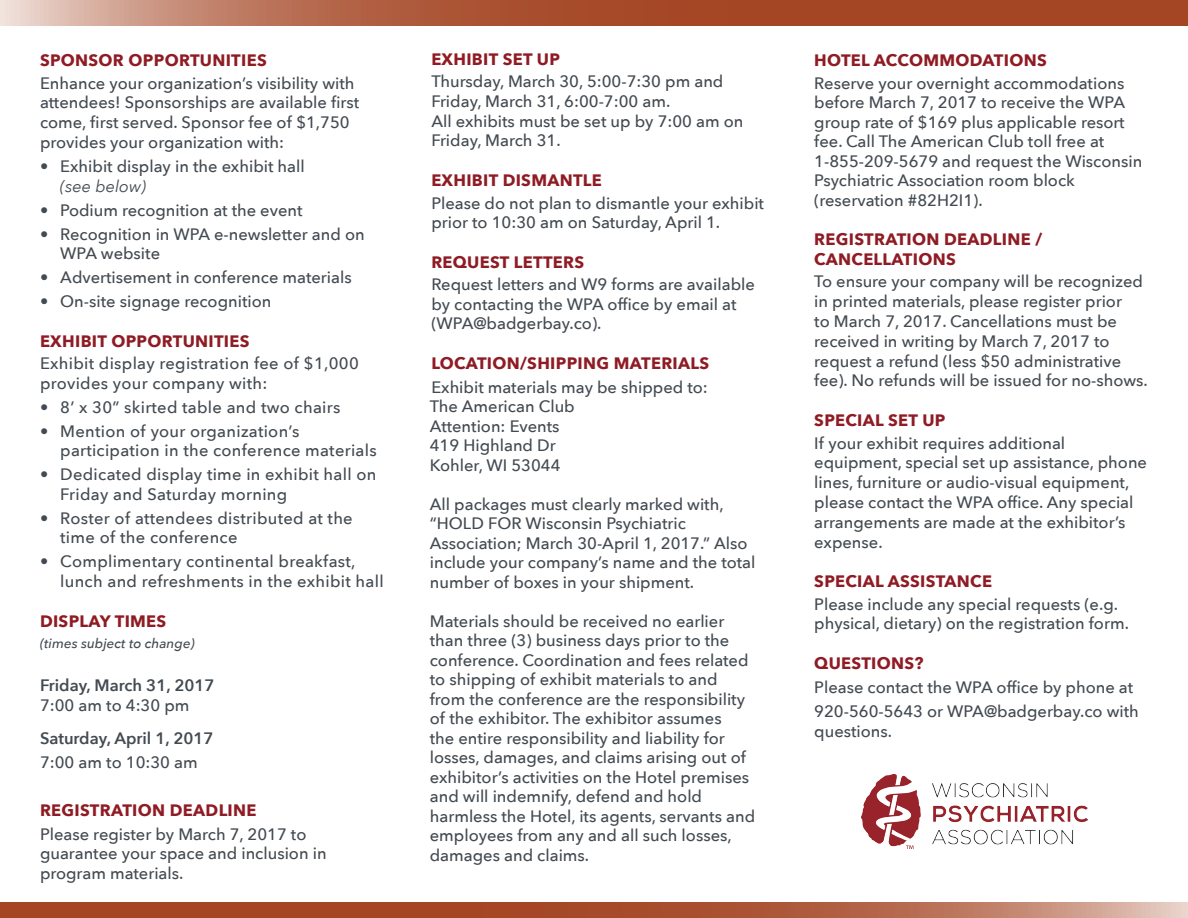
<style>
.page{position:relative;width:1188px;height:918px;background:#fff}
.page>*{position:absolute;margin:0;border:0;box-sizing:border-box;transform-origin:0 0}
.t1{font:500 16.5px/19.5px "Avenir Next";color:#434a51}
.t2{font:500 16.5px/19.5px "Avenir Next";letter-spacing:.02em;color:#434a51}
.t3{font:700 16.5px/19.8px "Avenir Next";letter-spacing:.02em;color:#8f1b24}
.t4{font:600 16.5px "Avenir Next";color:#434a51}
.t5{font:italic 500 13.5px "Avenir Next";color:#434a51}
.s1{font-weight:700;color:#8f1b24}
.s2{font-weight:400;font-style:italic}
</style>
<div class="page">
<img style="left:861px;top:775px;width:227px;height:73px">
<svg style="left:0;top:0;width:1188px;height:26px;background:#b16043"></svg>
<svg style="left:0;top:902px;width:1188px;height:16px;background:#af5d3f"></svg>
<p class="t1" style="left:40px;top:49px;width:316px;line-height:22.5px"><span class="s1">SPONSOR OPPORTUNITIES<br></span>Enhance your organization’s visibility with</p>
<p class="t1" style="left:40px;top:92px;width:321px">attendees! Sponsorships are available first come, first served. Sponsor fee of $1,750 provides your organization with:</p>
<p class="t1" style="left:60px;top:156px;width:246px;text-indent:-20px">• Exhibit display in the exhibit hall <span class="s2">(see below)</span></p>
<p class="t1" style="left:40px;top:200px;width:264px">• Podium recognition at the event</p>
<p class="t1" style="left:60px;top:224px;width:306px;text-indent:-20px">• Recognition in WPA e-newsletter and on<br>WPA website</p>
<p class="t1" style="left:40px;top:267px;width:313px">• Advertisement in conference materials</p>
<p class="t1" style="left:40px;top:291px;width:233px">• On-site signage recognition</p>
<p class="t3" style="left:40px;top:331px;width:211px">EXHIBIT OPPORTUNITIES</p>
<p class="t2" style="left:40px;top:353px;width:320px">Exhibit display registration fee of $1,000 provides your company with:</p>
<p class="t2" style="left:40px;top:397px;width:302px">• 8’ x 30” skirted table and two chairs</p>
<p class="t2" style="left:60px;top:421px;width:318px;text-indent:-20px">• Mention of your organization’s participation in the conference materials</p>
<p class="t2" style="left:60px;top:464px;width:318px;text-indent:-20px">• Dedicated display time in exhibit hall on<br>Friday and Saturday morning</p>
<p class="t2" style="left:60px;top:508px;width:294px;text-indent:-20px">• Roster of attendees distributed at the time of the conference</p>
<p class="t2" style="left:60px;top:551px;width:325px;text-indent:-20px">• Complimentary continental breakfast, lunch and refreshments in the exhibit hall</p>
<p class="t3" style="left:40px;top:611px;width:128px">DISPLAY TIMES</p>
<p class="t5" style="left:40px;top:631px;width:156px">(times subject to change)</p>
<p class="t4" style="left:40px;top:671px;width:176px">Friday, March 31, 2017</p>
<p class="t1" style="left:40px;top:695px;width:151px">7:00 am to 4:30 pm</p>
<p class="t4" style="left:40px;top:724px;width:175px">Saturday, April 1, 2017</p>
<p class="t1" style="left:40px;top:752px;width:159px">7:00 am to 10:30 am</p>
<p class="t3" style="left:40px;top:800px;width:218px">REGISTRATION DEADLINE</p>
<p class="t1" style="left:40px;top:824px;width:268px">Please register by March 7, 2017 to</p>
<p class="t1" style="left:40px;top:843px;width:288px">guarantee your space and inclusion in program materials.</p>
<p class="t3" style="left:431px;top:49px;width:130px">EXHIBIT SET UP</p>
<p class="t1" style="left:431px;top:71px;width:294px">Thursday, March 30, 5:00-7:30 pm and<br>Friday, March 31, 6:00-7:00 am.</p>
<p class="t1" style="left:431px;top:110px;width:314px">All exhibits must be set up by 7:00 am on<br>Friday, March 31.</p>
<p class="t3" style="left:431px;top:170px;width:172px">EXHIBIT DISMANTLE</p>
<p class="t1" style="left:431px;top:192px;width:334px">Please do not plan to dismantle your exhibit prior to 10:30 am on Saturday, April 1.</p>
<p class="t3" style="left:431px;top:252px;width:154px">REQUEST LETTERS</p>
<p class="t1" style="left:431px;top:274px;width:325px">Request letters and W9 forms are available by contacting the WPA office by email at (WPA@badgerbay.co).</p>
<p class="t3" style="left:431px;top:353px;width:279px">LOCATION/SHIPPING MATERIALS</p>
<p class="t1" style="left:431px;top:377px;width:278px">Exhibit materials may be shipped to:</p>
<p class="t1" style="left:430px;top:396px;width:146px">The American Club</p>
<p class="t1" style="left:430px;top:416px;width:131px">Attention: Events</p>
<p class="t1" style="left:430px;top:435px;width:127px">419 Highland Dr</p>
<p class="t1" style="left:430px;top:455px;width:132px">Kohler, WI 53044</p>
<p class="t1" style="left:430px;top:494px;width:327px">All packages must clearly marked with, “HOLD FOR Wisconsin Psychiatric Association; March 30-April 1, 2017.” Also include your company’s name and the total number of boxes in your shipment.</p>
<p class="t1" style="left:430px;top:611px;width:327px">Materials should be received no earlier than three (3) business days prior to the conference. Coordination and fees related to shipping of exhibit materials to and from the conference are the responsibility of the exhibitor. The exhibitor assumes<br>the entire responsibility and liability for losses, damages, and claims arising out of exhibitor’s activities on the Hotel premises and will indemnify, defend and hold harmless the Hotel, its agents, servants and employees from any and all such losses, damages and claims.</p>
<p class="t3" style="left:814px;top:50px;width:234px">HOTEL ACCOMMODATIONS</p>
<p class="t1" style="left:814px;top:72px;width:329px">Reserve your overnight accommodations before March 7, 2017 to receive the WPA group rate of $169 plus applicable resort fee. Call The American Club toll free at 1-855-209-5679 and request the Wisconsin Psychiatric Association room block (reservation #82H2I1).</p>
<p class="t3" style="left:814px;top:229px;width:230px">REGISTRATION DEADLINE /<br>CANCELLATIONS</p>
<p class="t1" style="left:814px;top:271px;width:335px">To ensure your company will be recognized in printed materials, please register prior<br>to March 7, 2017. Cancellations must be received in writing by March 7, 2017 to request a refund (less $50 administrative fee). No refunds will be issued for no-shows.</p>
<p class="t3" style="left:814px;top:410px;width:133px">SPECIAL SET UP</p>
<p class="t1" style="left:814px;top:432px;width:334px">If your exhibit requires additional equipment, special set up assistance, phone lines, furniture or audio-visual equipment, please contact the WPA office. Any special arrangements are made at the exhibitor’s expense.</p>
<p class="t3" style="left:814px;top:571px;width:179px">SPECIAL ASSISTANCE</p>
<p class="t1" style="left:814px;top:593px;width:316px">Please include any special requests (e.g. physical, dietary) on the registration form.</p>
<p class="t3" style="left:814px;top:653px;width:111px">QUESTIONS?</p>
<p class="t1" style="left:814px;top:675px;width:326px;line-height:24px">Please contact the WPA office by phone at<br>920-560-5643 or WPA@badgerbay.co with</p>
<p class="t1" style="left:814px;top:721px;width:79px">questions.</p>
</div>
